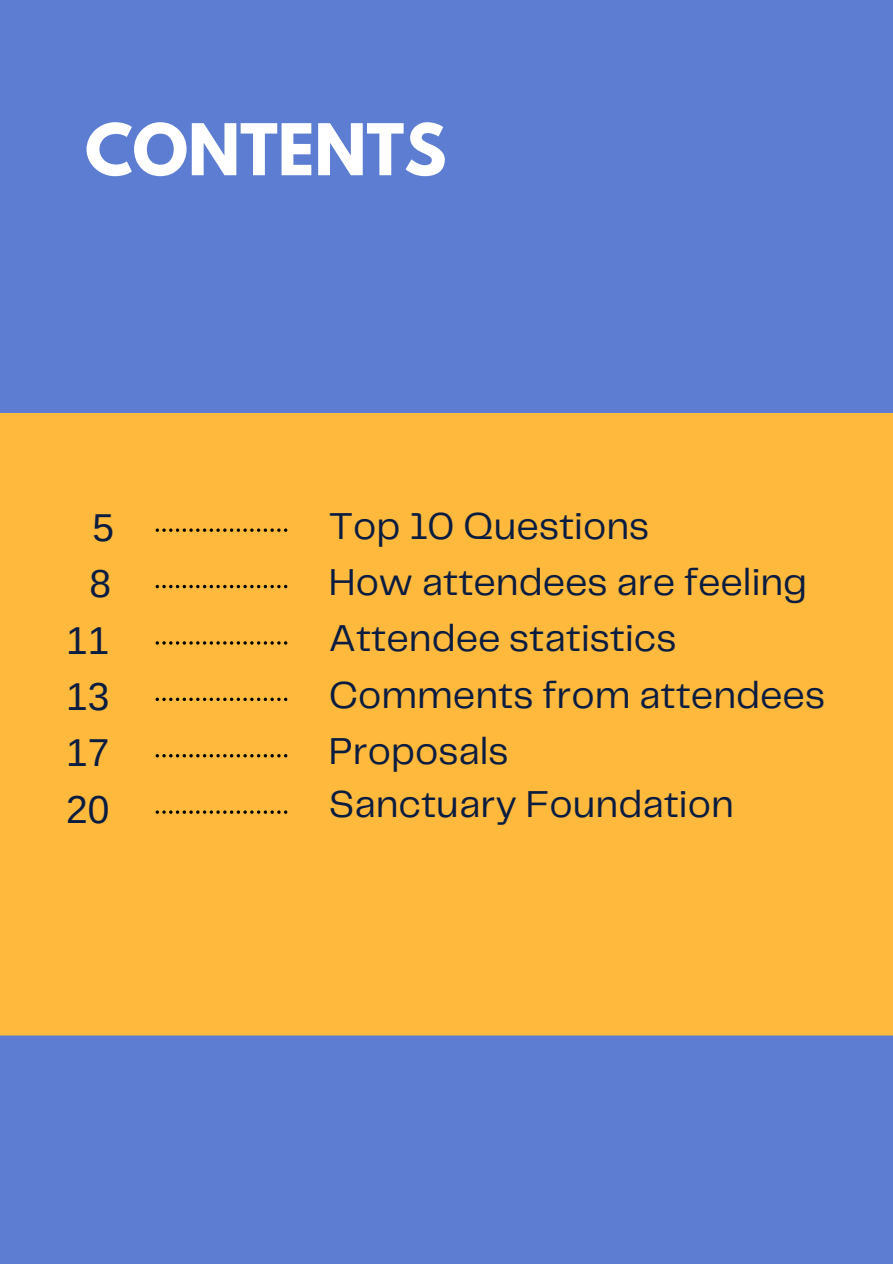
<style>
.page{position:relative;width:893px;height:1264px;background:#fff}
.page>*{position:absolute;margin:0;border:0;box-sizing:border-box;transform-origin:0 0}
.t1{font:700 63.15px "League Spartan";color:#fff}
.t2{font:38.85px "Telegraf";color:#0a1c40}
.t3{font:38.85px "Arimo";color:#0a1c40}
</style>
<div class="page">
<div style="left:0;top:0;width:892px;height:1263px;background:#5c7dd1"></div>
<div style="left:0;top:413px;width:892px;height:622px;background:#ffb93d"></div>
<svg style="left:156px;top:528px;width:131px;height:4px"></svg>
<svg style="left:156px;top:641px;width:131px;height:3px"></svg>
<svg style="left:156px;top:754px;width:131px;height:3px"></svg>
<svg style="left:156px;top:585px;width:131px;height:3px"></svg>
<svg style="left:156px;top:697px;width:131px;height:4px"></svg>
<svg style="left:156px;top:810px;width:131px;height:3px"></svg>
<p class="t1" style="left:85px;top:118px;width:363px">CONTENTS</p>
<p class="t3" style="left:92px;top:505px;width:23px">5</p>
<p class="t3" style="left:90px;top:562px;width:23px">8</p>
<p class="t3" style="left:66px;top:618px;width:45px">11</p>
<p class="t3" style="left:66px;top:675px;width:45px">13</p>
<p class="t3" style="left:66px;top:731px;width:45px">17</p>
<p class="t2" style="left:329px;top:509px;width:322px">Top 10 Questions</p>
<p class="t2" style="left:329px;top:565px;width:480px">How attendees are feeling</p>
<p class="t2" style="left:329px;top:622px;width:349px">Attendee statistics</p>
<p class="t2" style="left:329px;top:678px;width:497px">Comments from attendees</p>
<p class="t2" style="left:329px;top:734px;width:181px">Proposals</p>
<p class="t3" style="left:66px;top:787px;width:45px">20</p>
<p class="t2" style="left:329px;top:787px;width:406px">Sanctuary Foundation</p>
</div>
